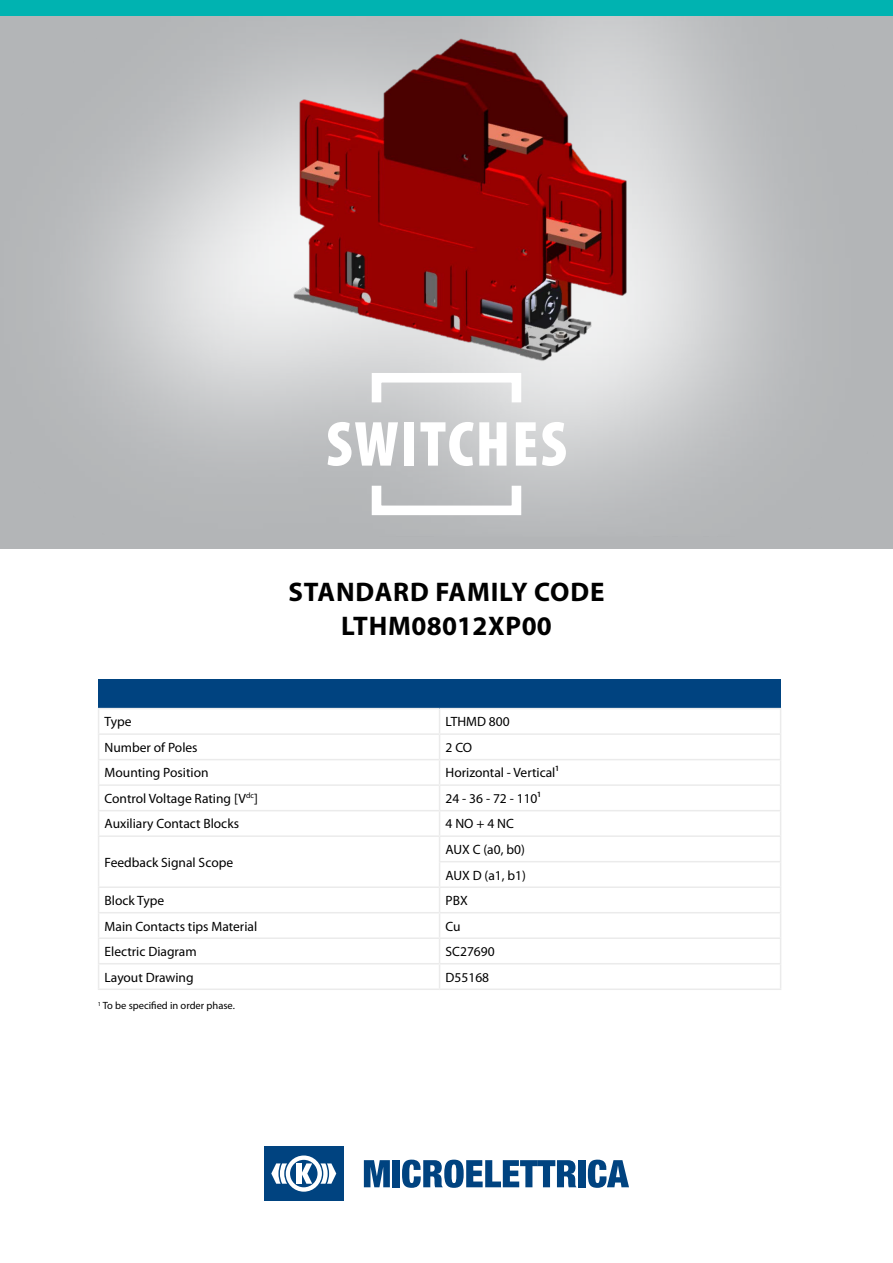
<style>
.page{position:relative;width:893px;height:1263px;background:#fff}
.page>*{position:absolute;margin:0;border:0;box-sizing:border-box;transform-origin:0 0}
.t1{font:900 condensed 64.2px "Myriad Pro";letter-spacing:.03em;color:#fff}
.t2{font:700 27px/34.2px "Myriad Pro";letter-spacing:.02em;color:#000;text-align:center}
.t3{font:13.5px/25.5px "Myriad Pro";color:#000}
.t4{font:10.5px "Myriad Pro";color:#000}
</style>
<div class="page">
<div style="left:0;top:0;width:893px;height:549px;background:#b3b5b7"></div>
<img style="left:0;top:15px;width:893px;height:501px">
<div style="left:264px;top:1146px;width:80px;height:55px;background:#004380"></div>
<svg style="left:271px;top:1155px;width:65px;height:37px"></svg>
<svg style="left:364px;top:1160px;width:26px;height:27px"></svg>
<div style="left:393px;top:1160px;width:7px;height:27px;background:#004380"></div>
<svg style="left:402px;top:1159px;width:174px;height:29px"></svg>
<div style="left:578px;top:1160px;width:8px;height:27px;background:#004380"></div>
<svg style="left:588px;top:1159px;width:41px;height:29px"></svg>
<div style="left:372px;top:481px;width:149px;height:34px;border:10px solid #fff"></div>
<div style="left:372px;top:373px;width:149px;height:34px;border:10px solid #fff"></div>
<div style="left:0;top:0;width:893px;height:15px;background:#00b3b1"></div>
<div style="left:99px;top:680px;width:682px;height:29px;background:#004380"></div>
<hr style="left:98px;top:708px;width:342px;height:1px;background:#ebebeb">
<hr style="left:440px;top:708px;width:341px;height:1px;background:#ebebeb">
<hr style="left:98px;top:733px;width:342px;height:2px;background:#ebebeb">
<hr style="left:440px;top:733px;width:341px;height:2px;background:#ebebeb">
<hr style="left:98px;top:759px;width:342px;height:1px;background:#ebebeb">
<hr style="left:440px;top:759px;width:341px;height:1px;background:#ebebeb">
<hr style="left:98px;top:784px;width:342px;height:2px;background:#ebebeb">
<hr style="left:440px;top:784px;width:341px;height:2px;background:#ebebeb">
<hr style="left:98px;top:810px;width:342px;height:1px;background:#ebebeb">
<hr style="left:440px;top:810px;width:341px;height:1px;background:#ebebeb">
<hr style="left:98px;top:835px;width:342px;height:2px;background:#ebebeb">
<hr style="left:440px;top:835px;width:341px;height:2px;background:#ebebeb">
<hr style="left:439px;top:861px;width:342px;height:1px;background:#ebebeb">
<hr style="left:98px;top:886px;width:342px;height:2px;background:#ebebeb">
<hr style="left:440px;top:886px;width:341px;height:2px;background:#ebebeb">
<hr style="left:98px;top:912px;width:342px;height:1px;background:#ebebeb">
<hr style="left:440px;top:912px;width:341px;height:1px;background:#ebebeb">
<hr style="left:98px;top:937px;width:342px;height:2px;background:#ebebeb">
<hr style="left:440px;top:937px;width:341px;height:2px;background:#ebebeb">
<hr style="left:98px;top:963px;width:342px;height:1px;background:#ebebeb">
<svg style="left:98px;top:709px;width:1px;height:279px"></svg>
<hr style="left:440px;top:963px;width:341px;height:1px;background:#ebebeb">
<svg style="left:439px;top:709px;width:1px;height:279px"></svg>
<svg style="left:780px;top:709px;width:1px;height:279px"></svg>
<hr style="left:98px;top:988px;width:342px;height:2px;background:#ebebeb">
<hr style="left:440px;top:988px;width:341px;height:2px;background:#ebebeb">
<img style="left:226px;top:16px;width:413px;height:347px">
<h1 class="t1" style="left:326px;top:408px;width:242px">SWITCHES</h1>
<h2 class="t2" style="left:288px;top:575px;width:318px">STANDARD FAMILY CODE<br>LTHM08012XP00</h2>
<p class="t3" style="left:105px;top:709px;width:28px">Type</p>
<p class="t3" style="left:446px;top:709px;width:66px">LTHMD 800</p>
<p class="t3" style="left:105px;top:735px;width:95px">Number of Poles</p>
<p class="t3" style="left:446px;top:735px;width:28px">2 CO</p>
<p class="t3" style="left:105px;top:760px;width:106px">Mounting Position</p>
<p class="t3" style="left:446px;top:760px;width:115px">Horizontal - Vertical¹</p>
<p class="t3" style="left:105px;top:786px;width:155px">Control Voltage Rating [V<sup>dc</sup>]</p>
<p class="t3" style="left:446px;top:786px;width:97px">24 - 36 - 72 - 110¹</p>
<p class="t3" style="left:105px;top:811px;width:136px">Auxiliary Contact Blocks</p>
<p class="t3" style="left:446px;top:811px;width:70px">4 NO + 4 NC</p>
<p class="t3" style="left:105px;top:850px;width:130px">Feedback Signal Scope</p>
<p class="t3" style="left:446px;top:837px;width:82px">AUX C (a0, b0)<br>AUX D (a1, b1)</p>
<p class="t3" style="left:105px;top:888px;width:61px">Block Type</p>
<p class="t3" style="left:446px;top:888px;width:24px">PBX</p>
<p class="t3" style="left:105px;top:913px;width:154px">Main Contacts tips Material</p>
<p class="t3" style="left:446px;top:913px;width:17px">Cu</p>
<p class="t3" style="left:105px;top:939px;width:94px">Electric Diagram</p>
<p class="t3" style="left:446px;top:939px;width:51px">SC27690</p>
<p class="t3" style="left:105px;top:964px;width:91px">Layout Drawing</p>
<p class="t3" style="left:446px;top:964px;width:45px">D55168</p>
<p class="t4" style="left:98px;top:1000px;width:139px"><sup>1</sup> To be specified in order phase.</p>
</div>
